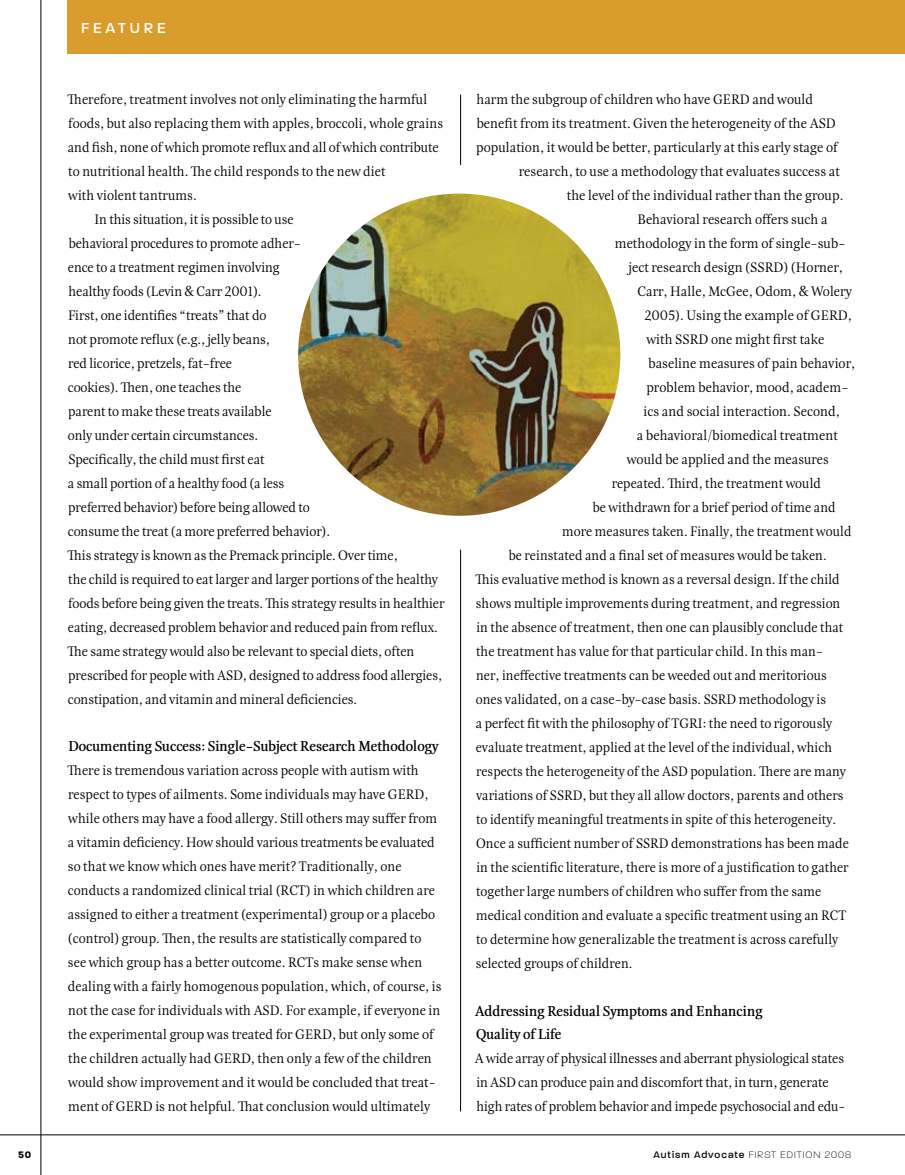
<style>
.page{position:relative;width:905px;height:1175px;background:#fff}
.page>*{position:absolute;margin:0;border:0;box-sizing:border-box;transform-origin:0 0}
.t1{font:500 19.5px "Paralucent";letter-spacing:.2em;color:#fff}
.t2{font:700 15px/23.2px "Esta Pro";color:#000;scale:.95 1}
.t3{font:14.25px/24px "Esta Pro";color:#000;scale:.95 1}
.t4{font:14.25px "Esta Pro";color:#000;scale:.94 1}
.t5{font:14.25px/24px "Esta Pro";color:#000;scale:.96 1}
.t6{font:200 12.75px "Paralucent";letter-spacing:.08em;color:#000}
.t7{font:700 12.75px "Paralucent";color:#000}
.s1{font-weight:500}
</style>
<div class="page">
<div style="left:68px;top:0;width:836px;height:54px;background:#d89d2c"></div>
<hr style="left:460px;top:94px;width:1px;height:71px;background:#000">
<hr style="left:460px;top:549px;width:1px;height:562px;background:#000">
<img style="left:298px;top:194px;width:322px;height:322px;border-radius:161px">
<hr style="left:0;top:1134px;width:904px;height:1px;background:#000">
<hr style="left:40px;top:0;width:1px;height:1174px;background:#000">
<h1 class="t1" style="left:81px;top:17px;width:85px">FEATURE</h1>
<p class="t3" style="left:67px;top:88px;width:399px">Therefore, treatment involves not only eliminating the harmful foods, but also replacing them with apples, broccoli, whole grains and fish, none of which promote reflux and all of which contribute to nutritional health. The child responds to the new diet<br>with violent tantrums.<br>In this situation, it is possible to use<br>behavioral procedures to promote adher-<br>ence to a treatment regimen involving<br>healthy foods (Levin &amp; Carr 2001).<br>First, one identifies “treats” that do<br>not promote reflux (e.g., jelly beans,<br>red licorice, pretzels, fat-free<br>cookies). Then, one teaches the<br>parent to make these treats available<br>only under certain circumstances.<br>Specifically, the child must first eat<br>a small portion of a healthy food (a less<br>preferred behavior) before being allowed to<br>consume the treat (a more preferred behavior).<br>This strategy is known as the Premack principle. Over time,<br>the child is required to eat larger and larger portions of the healthy foods before being given the treats. This strategy results in healthier eating, decreased problem behavior and reduced pain from reflux.<br>The same strategy would also be relevant to special diets, often prescribed for people with ASD, designed to address food allergies, constipation, and vitamin and mineral deficiencies.</p>
<p class="t2" style="left:68px;top:734px;width:391px">Documenting Success: Single-Subject Research Methodology</p>
<p class="t3" style="left:68px;top:758px;width:371px">There is tremendous variation across people with autism with respect to types of ailments. Some individuals may have GER</p>
<p class="t3" style="left:68px;top:782px;width:395px;text-indent:347px">D, while others may have a food allergy. Still others may suffer from a vitamin deficiency. How should various treatments be evaluated so that we know which ones have merit? Traditionally, one conducts a randomized clinical trial (RCT) in which children are assigned to either a treatment (experimental) group or a placebo (control) group. Then, the results are statistically compared to see which group has a better outcome. RCTs make sense when dealing with a fairly homogenous population, which, of course, is not the case for individuals with ASD. For example, if everyone in the experimental group was treated for GER</p>
<p class="t5" style="left:322px;top:1022px;width:118px">D, but only some of</p>
<p class="t5" style="left:68px;top:1046px;width:384px;text-indent:173px">D, then only a few of the children would show improvement and it would be concluded that treat&shy;ment of GER</p>
<p class="t5" style="left:68px;top:1046px;width:162px">the children actually had GER</p>
<p class="t5" style="left:143px;top:1094px;width:301px">D is not helpful. That conclusion would ultimately</p>
<p class="t5" style="left:476px;top:88px;width:257px">harm the subgroup of children who have GER</p>
<p class="t5" style="left:740px;top:88px;width:78px">D and would</p>
<p class="t5" style="left:476px;top:112px;width:375px">benefit from its treatment. Given the heterogeneity of the ASD</p>
<p class="t5" style="left:476px;top:136px;width:378px">population, it would be better, particularly at this early stage of</p>
<p class="t5" style="left:518px;top:160px;width:336px">research, to use a methodology that evaluates success at</p>
<p class="t5" style="left:567px;top:184px;width:289px">the level of the individual rather than the group.</p>
<p class="t5" style="left:637px;top:208px;width:199px">Behavioral research offers such a</p>
<p class="t5" style="left:614px;top:232px;width:242px">methodology in the form of single-sub-</p>
<p class="t5" style="left:628px;top:256px;width:225px">ject research design (SSRD) (Horner,</p>
<p class="t5" style="left:637px;top:280px;width:225px">Carr, Halle, McGee, Odom, &amp; Wolery</p>
<p class="t5" style="left:644px;top:304px;width:184px">2005). Using the example of GER</p>
<p class="t5" style="left:837px;top:304px;width:16px">D,</p>
<p class="t5" style="left:646px;top:328px;width:187px">with SSRD one might first take</p>
<p class="t5" style="left:648px;top:352px;width:217px">baseline measures of pain behavior,</p>
<p class="t5" style="left:646px;top:376px;width:212px">problem behavior, mood, academ-</p>
<p class="t5" style="left:643px;top:400px;width:206px">ics and social interaction. Second,</p>
<p class="t5" style="left:637px;top:424px;width:211px">a behavioral/biomedical treatment</p>
<p class="t5" style="left:626px;top:448px;width:212px">would be applied and the measures</p>
<p class="t4" style="left:611px;top:474px;width:224px">repeated. Third, the treatment would</p>
<p class="t4" style="left:593px;top:498px;width:260px">be withdrawn for a brief period of time and</p>
<p class="t4" style="left:562px;top:522px;width:309px">more measures taken. Finally, the treatment would</p>
<p class="t4" style="left:509px;top:546px;width:340px">be reinstated and a final set of measures would be taken.</p>
<p class="t4" style="left:475px;top:570px;width:389px">This evaluative method is known as a reversal design. If the child</p>
<p class="t4" style="left:476px;top:594px;width:389px">shows multiple improvements during treatment, and regression</p>
<p class="t4" style="left:476px;top:618px;width:392px">in the absence of treatment, then one can plausibly conclude that</p>
<p class="t4" style="left:476px;top:642px;width:370px">the treatment has value for that particular child. In this man-</p>
<p class="t4" style="left:476px;top:666px;width:374px">ner, ineffective treatments can be weeded out and meritorious</p>
<p class="t4" style="left:476px;top:690px;width:374px">ones validated, on a case-by-case basis. SSRD methodology is</p>
<p class="t4" style="left:476px;top:714px;width:381px">a perfect fit with the philosophy of TGRI : the need to rigorously</p>
<p class="t4" style="left:476px;top:738px;width:380px">evaluate treatment, applied at the level of the individual, which</p>
<p class="t4" style="left:476px;top:762px;width:395px">respects the heterogeneity of the ASD population. There are many</p>
<p class="t4" style="left:476px;top:786px;width:392px">variations of SSRD, but they all allow doctors, parents and others</p>
<p class="t4" style="left:476px;top:810px;width:384px">to identify meaningful treatments in spite of this heterogeneity.</p>
<p class="t4" style="left:476px;top:834px;width:398px">Once a sufficient number of SSRD demonstrations has been made</p>
<p class="t4" style="left:476px;top:858px;width:398px">in the scientific literature, there is more of a justification to gather</p>
<p class="t4" style="left:476px;top:882px;width:369px">together large numbers of children who suffer from the same</p>
<p class="t4" style="left:476px;top:906px;width:395px">medical condition and evaluate a specific treatment using an RCT</p>
<p class="t4" style="left:476px;top:930px;width:386px">to determine how generalizable the treatment is across carefully</p>
<p class="t4" style="left:476px;top:954px;width:168px">selected groups of children.</p>
<p class="t2" style="left:475px;top:999px;width:304px">Addressing Residual Symptoms and Enhancing<br>Quality of Life</p>
<p class="t3" style="left:475px;top:1046px;width:391px">A wide array of physical illnesses and aberrant physiological states in ASD can produce pain and discomfort that, in turn, generate high rates of problem behavior and impede psychosocial and edu-</p>
<p class="t7" style="left:18px;top:1147px;width:15px">50</p>
<p class="t6" style="left:653px;top:1147px;width:199px"><span class="s1">Autism Advocate</span> FIRST EDITION 2008</p>
</div>
